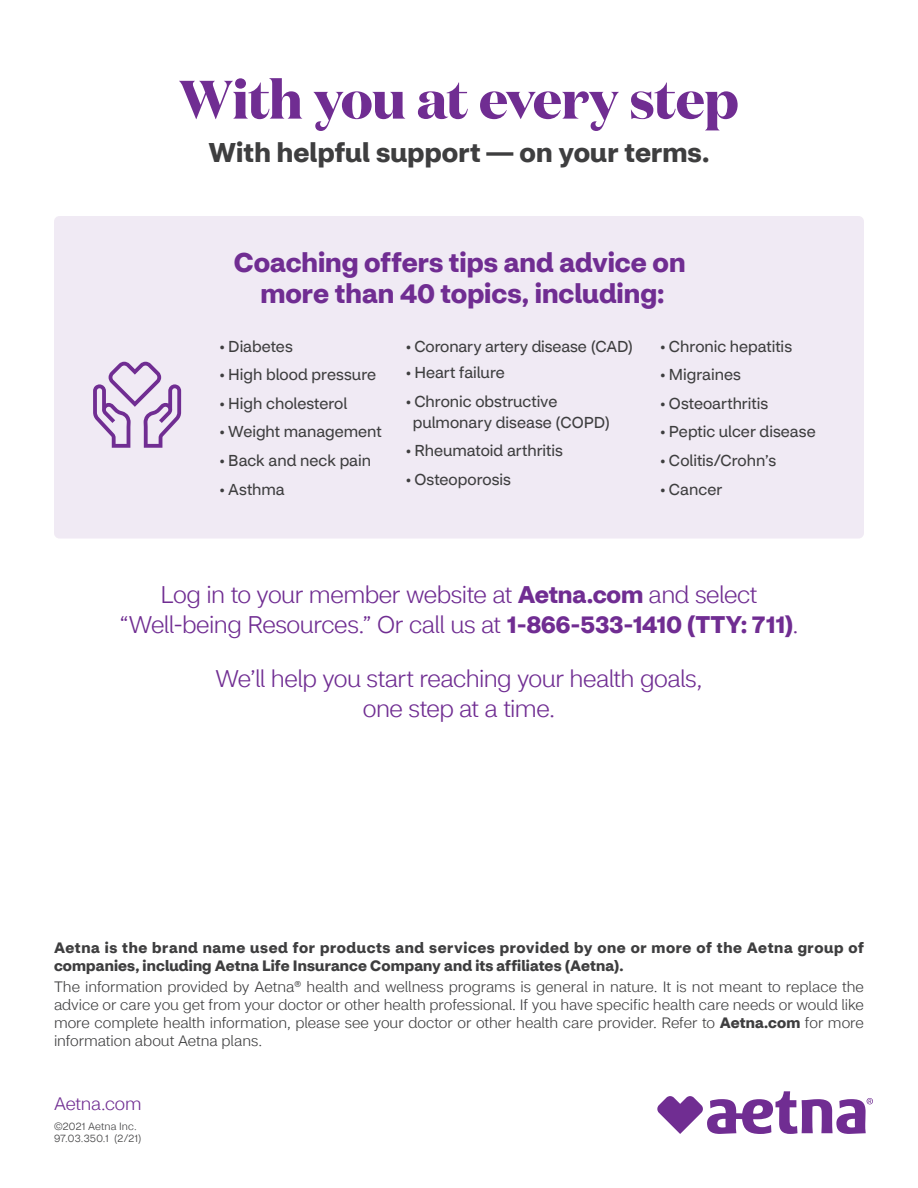
<style>
.page{position:relative;width:918px;height:1188px;background:#fff}
.page>*{position:absolute;margin:0;border:0;box-sizing:border-box;transform-origin:0 0}
.t1{font:700 54px "Domaine Disp";letter-spacing:-.015em;color:#702d92}
.t2{font:700 27px/31.5px "CVS Health Sans";color:#702d92;text-align:center}
.t3{font:700 27px "CVS Health Sans";letter-spacing:.005em;color:#3e3e3f}
.t4{font:300 24px/30px "CVS Health Sans";letter-spacing:-.02em;color:#702d92;text-align:center}
.t5{font:300 18px "CVS Health Sans";letter-spacing:-.015em;color:#702d92}
.t6{font:15.75px/21px "CVS Health Sans";color:#3e3e3f}
.t7{font:300 15px/18px "CVS Health Sans";letter-spacing:-.005em;color:#3e3e3f;text-align:justify}
.t8{font:700 15px/18px "CVS Health Sans";letter-spacing:.015em;color:#3e3e3f}
.t9{font:300 10.5px "CVS Health Sans";letter-spacing:.02em;color:#3e3e3f}
.s1{font-weight:700}
</style>
<div class="page">
<div style="left:54px;top:216px;width:810px;height:323px;background:#f0eaf4;border-radius:5px"></div>
<svg style="left:93px;top:362px;width:88px;height:86px"></svg>
<svg style="left:657px;top:1091px;width:216px;height:43px"></svg>
<h2 class="t1" style="left:179px;top:64px;width:561px">With you at every step</h2>
<p class="t3" style="left:208px;top:136px;width:503px">With helpful support — on your terms.</p>
<h3 class="t2" style="left:234px;top:246px;width:453px">Coaching offers tips and advice on more than 40 topics, including:</h3>
<p class="t6" style="left:219px;top:336px;width:75px">• Diabetes</p>
<p class="t6" style="left:219px;top:364px;width:158px">• High blood pressure</p>
<p class="t6" style="left:219px;top:393px;width:130px">• High cholesterol</p>
<p class="t6" style="left:219px;top:422px;width:164px">• Weight management</p>
<p class="t6" style="left:219px;top:450px;width:153px">• Back and neck pain</p>
<p class="t6" style="left:219px;top:479px;width:67px">• Asthma</p>
<p class="t6" style="left:660px;top:336px;width:134px">• Chronic hepatitis</p>
<p class="t6" style="left:660px;top:364px;width:82px">• Migraines</p>
<p class="t6" style="left:660px;top:393px;width:110px">• Osteoarthritis</p>
<p class="t6" style="left:660px;top:421px;width:157px">• Peptic ulcer disease</p>
<p class="t6" style="left:660px;top:450px;width:118px">• Colitis/Crohn’s</p>
<p class="t6" style="left:660px;top:479px;width:64px">• Cancer</p>
<p class="t6" style="left:405px;top:336px;width:229px">• Coronary artery disease (CAD)</p>
<p class="t6" style="left:405px;top:362px;width:101px">• Heart failure</p>
<p class="t6" style="left:413px;top:391px;width:199px;text-indent:-7px">• Chronic obstructive pulmonary disease (COPD)</p>
<p class="t6" style="left:405px;top:440px;width:159px">• Rheumatoid arthritis</p>
<p class="t6" style="left:405px;top:469px;width:107px">• Osteoporosis</p>
<p class="t4" style="left:120px;top:579px;width:680px">Log in to your member website at <span class="s1">Aetna.com</span> and select “Well-being Resources.” Or call us at <span class="s1">1-866-533-1410 (TTY: 711)</span>.</p>
<p class="t4" style="left:216px;top:664px;width:488px">We’ll help you start reaching your health goals, one step at a time.</p>
<p class="t8" style="left:54px;top:939px;width:811px">Aetna is the brand name used for products and services provided by one or more of the Aetna group of companies, including Aetna Life Insurance Company and its affiliates (Aetna).</p>
<p class="t7" style="left:54px;top:978px;width:812px">The information provided by Aetna® health and wellness programs is general in nature. It is not meant to replace the advice or care you get from your doctor or other health professional. If you have specific health care needs or would like more complete health information, please see your doctor or other health care provider. Refer to <span class="s1">Aetna.com</span> for more information about Aetna plans.</p>
<p class="t5" style="left:54px;top:1093px;width:89px">Aetna.com</p>
<p class="t9" style="left:54px;top:1120px;width:84px">©2021 Aetna Inc.</p>
<p class="t9" style="left:54px;top:1132px;width:89px">97.03.350.1 (2/21)</p>
</div>
